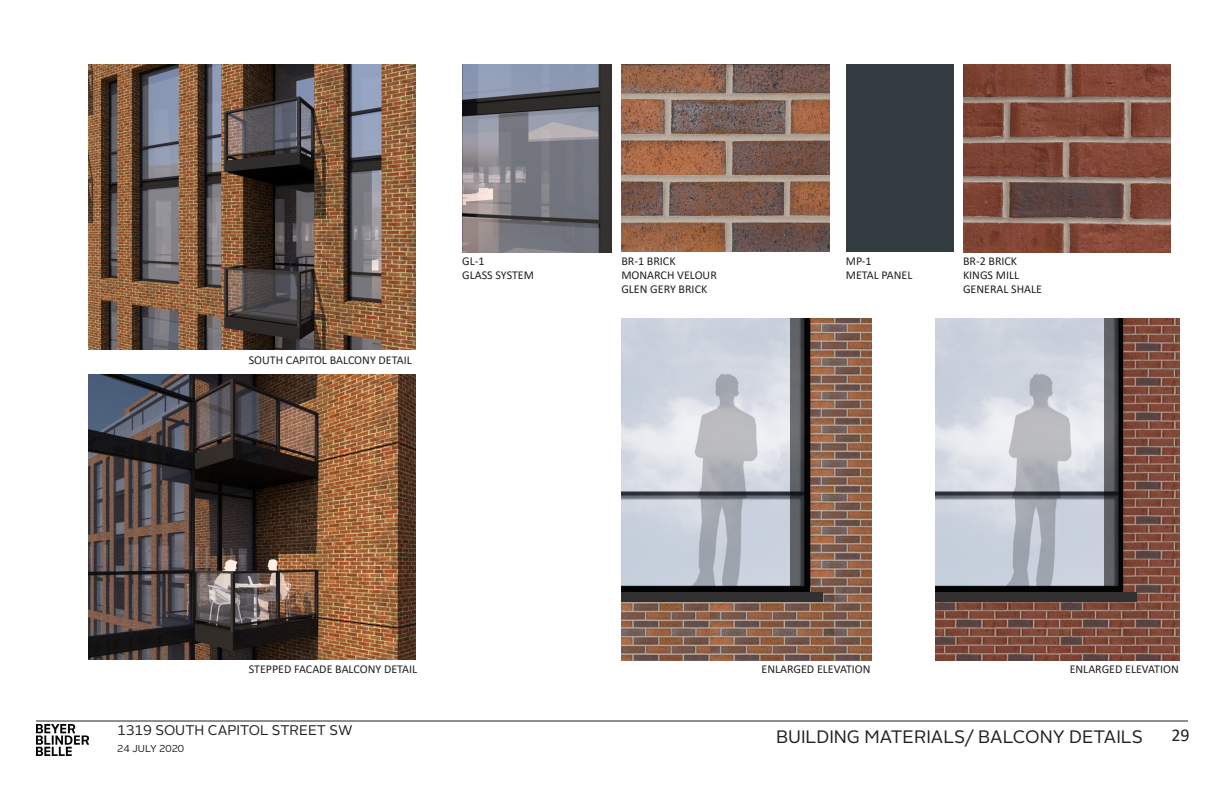
<style>
.page{position:relative;width:1224px;height:792px;background:#fff}
.page>*{position:absolute;margin:0;border:0;box-sizing:border-box;transform-origin:0 0}
.t1{font:18px "Alright Sans LT";color:#231f20}
.t2{font:18px "Calibri";color:#231f20}
.t3{font:14px "Alright Sans LT";color:#231f20}
.t4{font:12px "Calibri";color:#231f20}
.t5{font:10px "Alright Sans LT";color:#231f20}
</style>
<div class="page">
<img style="left:36px;top:725px;width:53px;height:30px">
<hr style="left:36px;top:721px;width:1152px;height:1px;background:#231f20">
<img style="left:621px;top:64px;width:208px;height:188px">
<div style="left:846px;top:64px;width:108px;height:188px;background:#323b3f"></div>
<img style="left:621px;top:319px;width:250px;height:342px">
<div style="left:621px;top:592px;width:202px;height:10px;background:#312f30"></div>
<img style="left:963px;top:64px;width:208px;height:188px">
<img style="left:935px;top:319px;width:244px;height:342px">
<div style="left:935px;top:592px;width:202px;height:10px;background:#312f30"></div>
<img style="left:89px;top:64px;width:327px;height:286px">
<img style="left:89px;top:374px;width:327px;height:286px">
<img style="left:462px;top:64px;width:150px;height:188px">
<p class="t4" style="left:249px;top:352px;width:164px">SOUTH CAPITOL BALCONY DETAIL</p>
<p class="t4" style="left:462px;top:252px;width:24px">GL-1</p>
<p class="t4" style="left:462px;top:267px;width:73px">GLASS SYSTEM</p>
<p class="t4" style="left:621px;top:252px;width:56px">BR-1 BRICK</p>
<p class="t4" style="left:621px;top:267px;width:97px">MONARCH VELOUR</p>
<p class="t4" style="left:621px;top:281px;width:87px">GLEN GERY BRICK</p>
<p class="t4" style="left:846px;top:252px;width:27px">MP-1</p>
<p class="t4" style="left:846px;top:267px;width:68px">METAL PANEL</p>
<p class="t4" style="left:963px;top:252px;width:56px">BR-2 BRICK</p>
<p class="t4" style="left:963px;top:267px;width:58px">KINGS MILL</p>
<p class="t4" style="left:963px;top:281px;width:81px">GENERAL SHALE</p>
<p class="t4" style="left:249px;top:661px;width:170px">STEPPED FACADE BALCONY DETAIL</p>
<p class="t4" style="left:1070px;top:661px;width:111px">ENLARGED ELEVATION</p>
<p class="t4" style="left:762px;top:661px;width:111px">ENLARGED ELEVATION</p>
<p class="t3" style="left:117px;top:721px;width:237px">1319 SOUTH CAPITOL STREET SW</p>
<p class="t5" style="left:117px;top:742px;width:68px">24 JULY 2020</p>
<p class="t1" style="left:776px;top:724px;width:368px">BUILDING MATERIALS/ BALCONY DETAILS</p>
<h1 class="t2" style="left:1171px;top:722px;width:20px">29</h1>
</div>
